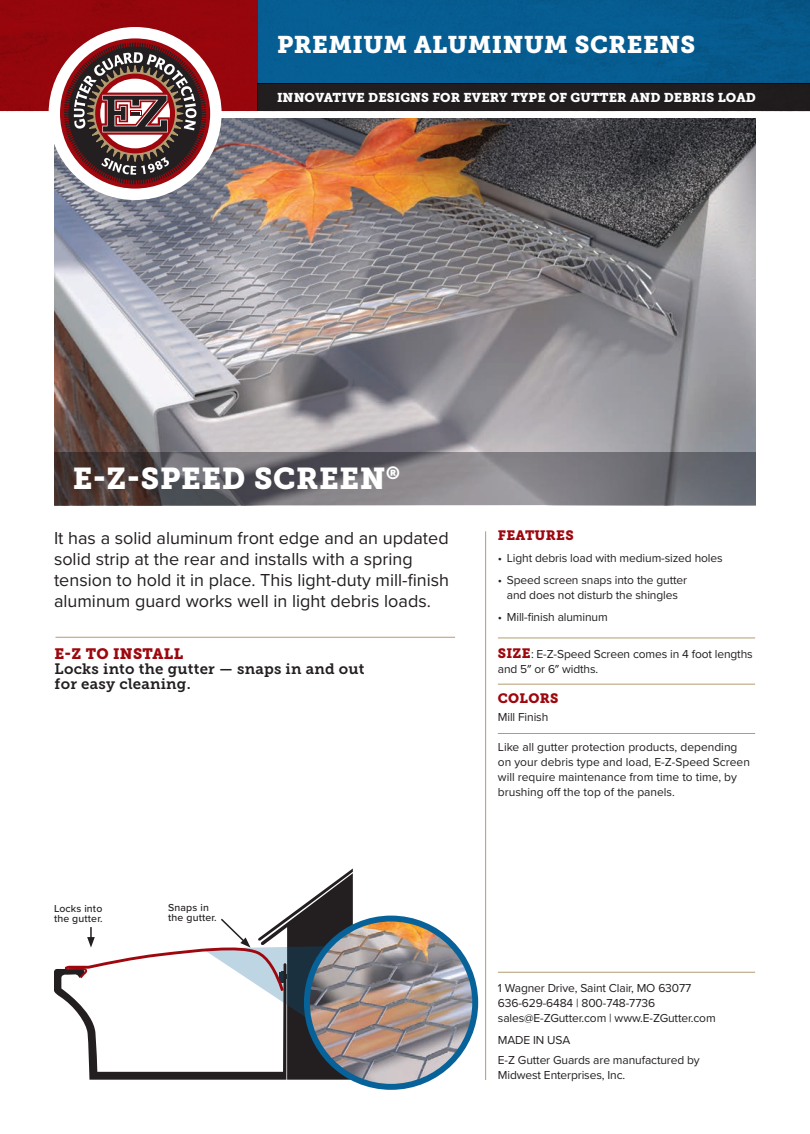
<style>
.page{position:relative;width:810px;height:1134px;background:#fff}
.page>*{position:absolute;margin:0;border:0;box-sizing:border-box;transform-origin:0 0}
.t1{font:30px "Museo Slab 900";letter-spacing:.02em;color:#fff}
.t2{font:24px "Museo Slab 900";letter-spacing:.02em;color:#fff}
.t3{font:18px/21px "Proxima Nova";color:#231f20}
.t4{font:15px/15px "Museo Slab 700";letter-spacing:.015em;color:#231f20}
.t5{font:15px "Museo Slab 900";letter-spacing:.02em;color:#9d070d}
.t6{font:13.5px "Museo Slab 900";letter-spacing:.02em;color:#9d070d}
.t7{font:12.75px "Museo Slab 900";letter-spacing:.005em;color:#fff}
.t8{font:12px/15px "Proxima Nova";letter-spacing:-.01em;color:#231f20}
.t9{font:500 10.5px/10.5px "Proxima Nova";letter-spacing:.015em;color:#231f20}
.s1{font-family:"Museo Slab 900";font-size:13.5px;color:#9d070d}
</style>
<div class="page">
<div style="left:258px;top:84px;width:552px;height:27px;background:#211d1e"></div>
<div style="left:258px;top:0;width:552px;height:84px;background:#065d91"></div>
<div style="left:0;top:0;width:258px;height:111px;background:#95060c"></div>
<img style="left:54px;top:118px;width:702px;height:334px">
<svg style="left:54px;top:452px;width:702px;height:53px;background:#6b686c"></svg>
<hr style="left:485px;top:531px;width:1px;height:549px;background:#b39d70">
<div style="left:49px;top:27px;width:173px;height:173px;background:#fff;border-radius:50%"></div>
<svg style="left:60px;top:38px;width:150px;height:151px"></svg>
<svg style="left:64px;top:43px;width:142px;height:141px"></svg>
<hr style="left:56px;top:637px;width:399px;height:1px;background:#b39d70">
<hr style="left:498px;top:684px;width:257px;height:1px;background:#b39d70">
<hr style="left:498px;top:733px;width:257px;height:1px;background:#b39d70">
<hr style="left:498px;top:638px;width:257px;height:1px;background:#b39d70">
<hr style="left:498px;top:972px;width:257px;height:1px;background:#b39d70">
<svg style="left:54px;top:868px;width:342px;height:212px"></svg>
<img style="left:307px;top:919px;width:168px;height:167px">
<div style="left:304px;top:916px;width:174px;height:174px;border:6px solid #076299;border-radius:50%"></div>
<h2 class="t2" style="left:277px;top:31px;width:420px">PREMIUM ALUMINUM SCREENS</h2>
<p class="t7" style="left:277px;top:90px;width:480px">INNOVATIVE DESIGNS FOR EVERY TYPE OF GUTTER AND DEBRIS LOAD</p>
<h1 class="t1" style="left:73px;top:461px;width:329px">E-Z-SPEED SCREEN<sup>®</sup></h1>
<h3 class="t3" style="left:54px;top:527px;width:397px">It has a solid aluminum front edge and an updated solid strip at the rear and installs with a spring tension to hold it in place. This light-duty mill-finish aluminum guard works well in light debris loads.</h3>
<p class="t6" style="left:498px;top:528px;width:77px">FEATURES</p>
<p class="t8" style="left:498px;top:550px;width:226px">• Light debris load with medium-sized holes</p>
<p class="t8" style="left:498px;top:572px;width:191px;text-align:center">• Speed screen snaps into the gutter and does not disturb the shingles</p>
<p class="t8" style="left:498px;top:609px;width:111px">• Mill-finish aluminum</p>
<p class="t5" style="left:55px;top:645px;width:130px">E-Z TO INSTALL</p>
<p class="t4" style="left:55px;top:662px;width:312px">Locks into the gutter — snaps in and out for easy cleaning.</p>
<p class="t9" style="left:54px;top:903px;width:50px">Locks into the gutter.</p>
<p class="t9" style="left:168px;top:902px;width:50px">Snaps in the gutter.</p>
<p class="t8" style="left:498px;top:646px;width:256px"><span class="s1">SIZE</span>: E-Z-Speed Screen comes in 4 foot lengths and 5″ or 6″ widths.</p>
<p class="t6" style="left:498px;top:691px;width:62px">COLORS</p>
<p class="t8" style="left:498px;top:709px;width:52px">Mill Finish</p>
<p class="t8" style="left:498px;top:739px;width:254px">Like all gutter protection products, depending on your debris type and load, E-Z-Speed Screen will require maintenance from time to time, by brushing off the top of the panels.</p>
<p class="t8" style="left:498px;top:980px;width:219px">1 Wagner Drive, Saint Clair, MO 63077<br>636-629-6484 | 800-748-7736 sales@E-ZGutter.com | www.E-ZGutter.com</p>
<p class="t8" style="left:498px;top:1032px;width:74px">MADE IN USA</p>
<p class="t8" style="left:498px;top:1052px;width:203px">E-Z Gutter Guards are manufactured by<br>Midwest Enterprises, Inc.</p>
</div>
